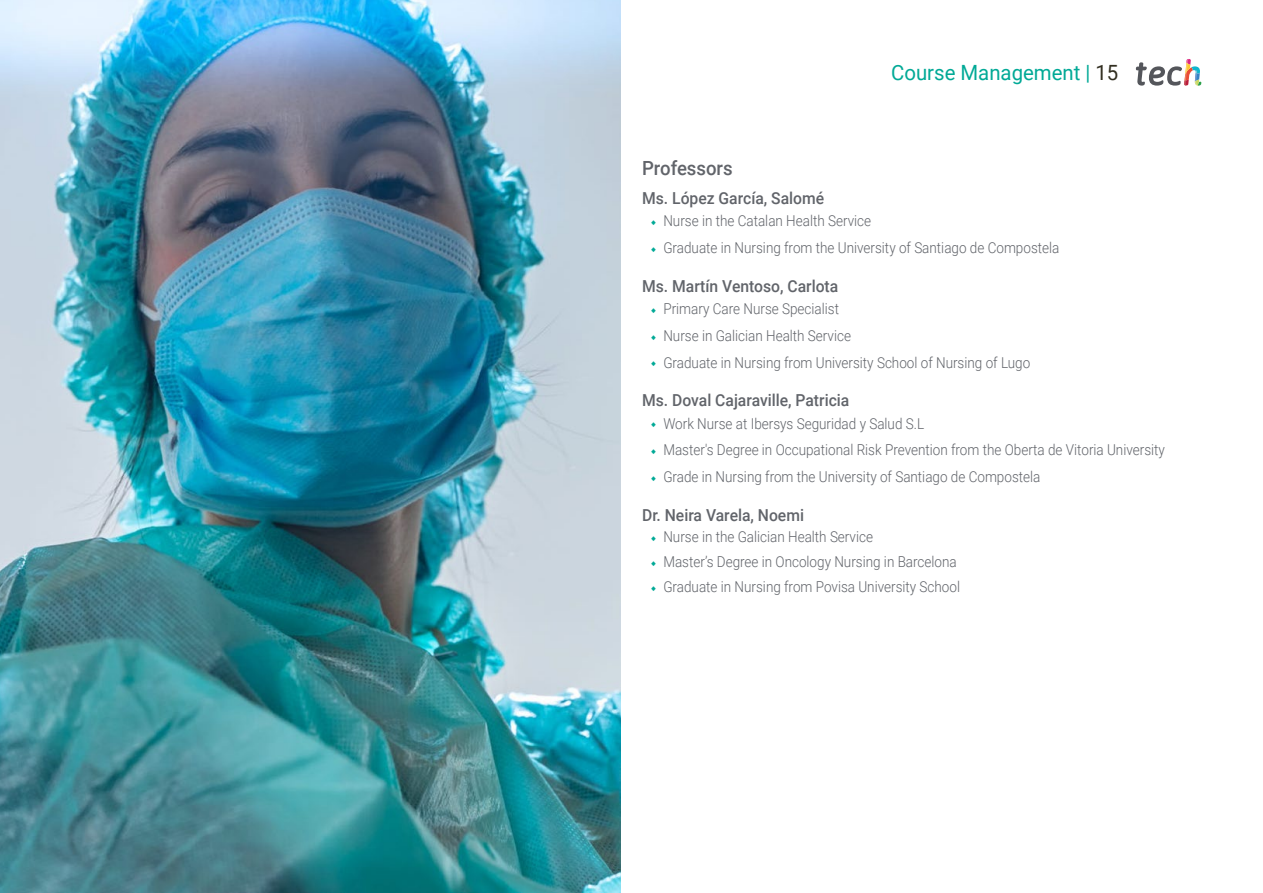
<style>
.page{position:relative;width:1263px;height:893px;background:#fff}
.page>*{position:absolute;margin:0;border:0;box-sizing:border-box;transform-origin:0 0}
.t1{font:21px "Roboto";color:#00a996}
.t2{font:500 19.5px "Roboto";color:#61646a;scale:.95 1}
.t3{font:500 16.5px "Roboto";color:#61646a;scale:.95 1}
.t4{font:300 15px/26.7px "Roboto";color:#61646a;scale:.9 1}
.s1{color:#312e20}
</style>
<div class="page">
<img style="left:0;top:0;width:621px;height:893px">
<svg style="left:1136px;top:59px;width:65px;height:27px"></svg>
<h1 class="t1" style="left:891px;top:57px;width:229px">Course Management | <span class="s1">15</span></h1>
<h2 class="t2" style="left:642px;top:155px;width:97px">Professors</h2>
<p class="t3" style="left:642px;top:186px;width:193px">Ms. López García, Salomé</p>
<p class="t4" style="left:663px;top:207px;width:441px">Nurse in the Catalan Health Service<br>Graduate in Nursing from the University of Santiago de Compostela</p>
<p class="t3" style="left:642px;top:274px;width:208px">Ms. Martín Ventoso, Carlota</p>
<p class="t4" style="left:663px;top:295px;width:409px">Primary Care Nurse Specialist<br>Nurse in Galician Health Service<br>Graduate in Nursing from University School of Nursing of Lugo</p>
<p class="t3" style="left:642px;top:389px;width:220px">Ms. Doval Cajaraville, Patricia</p>
<p class="t4" style="left:663px;top:409px;width:559px">Work Nurse at Ibersys Seguridad y Salud S.L<br>Master's Degree in Occupational Risk Prevention from the Oberta de Vitoria University<br>Grade in Nursing from the University of Santiago de Compostela</p>
<p class="t3" style="left:642px;top:503px;width:172px">Dr. Neira Varela, Noemi</p>
<p class="t4" style="left:663px;top:523px;width:331px;line-height:25.2px">Nurse in the Galician Health Service<br>Master’s Degree in Oncology Nursing in Barcelona<br>Graduate in Nursing from Povisa University School</p>
</div>
